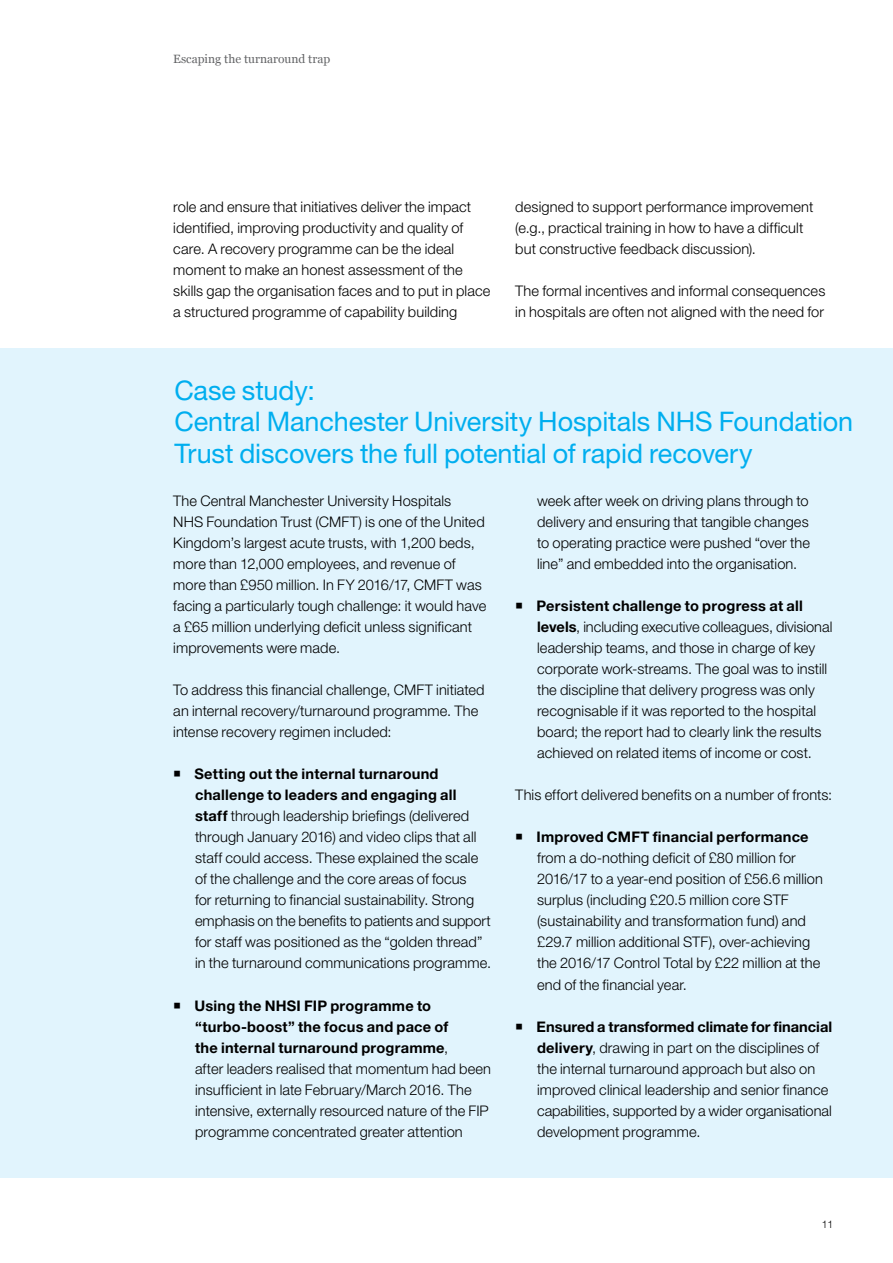
<style>
.page{position:relative;width:893px;height:1263px;background:#fff}
.page>*{position:absolute;margin:0;border:0;box-sizing:border-box;transform-origin:0 0}
.t1{font:27px/31.5px "Helvetica Neue LT Std";letter-spacing:-.005em;color:#00aeef}
.t2{font:300 14.7px/21px "Helvetica Neue LT Std";letter-spacing:.005em;color:#000}
.t3{font:700 14.7px "Helvetica Neue LT Std";letter-spacing:.015em;color:#000}
.t4{font:12px "Georgia";color:#636466}
.t5{font:300 10.5px "Helvetica Neue LT Std";color:#000}
.s1{font-weight:700}
</style>
<div class="page">
<div style="left:0;top:348px;width:893px;height:830px;background:#e1f4fd"></div>
<p class="t4" style="left:173px;top:50px;width:159px">Escaping the turnaround trap</p>
<p class="t2" style="left:173px;top:196px;width:319px">role and ensure that initiatives deliver the impact identified, improving productivity and quality of care. A recovery programme can be the ideal moment to make an honest assessment of the skills gap the organisation faces and to put in place a structured programme of capability building</p>
<p class="t2" style="left:515px;top:196px;width:300px">designed to support performance improvement (e.g., practical training in how to have a difficult but constructive feedback discussion).</p>
<p class="t2" style="left:515px;top:280px;width:312px">The formal incentives and informal consequences in hospitals are often not aligned with the need for</p>
<h1 class="t1" style="left:174px;top:374px;width:680px">Case study:<br>Central Manchester University Hospitals NHS Foundation<br>Trust discovers the full potential of rapid recovery</h1>
<p class="t2" style="left:537px;top:490px;width:274px;text-align:justify">week after week on driving plans through to delivery and ensuring that tangible changes to operating practice were pushed “over the line” and embedded into the organisation.</p>
<p class="t2" style="left:537px;top:595px;width:297px"><span class="s1">Persistent challenge to progress at all levels</span>, including executive colleagues, divisional leadership teams, and those in charge of key corporate work-streams. The goal was to instill the discipline that delivery progress was only recognisable if it was reported to the hospital board; the report had to clearly link the results achieved on related items of income or cost.</p>
<p class="t2" style="left:515px;top:784px;width:318px">This effort delivered benefits on a number of fronts:</p>
<p class="t3" style="left:537px;top:828px;width:274px">Improved CMFT financial performance</p>
<p class="t2" style="left:537px;top:847px;width:287px">from a do-nothing deficit of £80 million for 2016/17 to a year-end position of £56.6 million surplus (including £20.5 million core STF (sustainability and transformation fund) and £29.7 million additional STF), over-achieving the 2016/17 Control Total by £22 million at the end of the financial year.</p>
<p class="t2" style="left:537px;top:1015px;width:297px"><span class="s1">Ensured a transformed climate for financial delivery</span>, drawing in part on the disciplines of the internal turnaround approach but also on improved clinical leadership and senior finance capabilities, supported by a wider organisational development programme.</p>
<p class="t2" style="left:173px;top:490px;width:314px">The Central Manchester University Hospitals<br>NHS Foundation Trust (CMFT) is one of the United Kingdom’s largest acute trusts, with 1,200 beds, more than 12,000 employees, and revenue of more than £950 million. In FY 2016/17, CMFT was facing a particularly tough challenge: it would have a £65 million underlying deficit unless significant improvements were made.</p>
<p class="t2" style="left:173px;top:679px;width:313px">To address this financial challenge, CMFT initiated an internal recovery/turnaround programme. The intense recovery regimen included:</p>
<p class="t2" style="left:195px;top:763px;width:298px"><span class="s1">Setting out the internal turnaround challenge to leaders and engaging all staff</span> through leadership briefings (delivered through January 2016) and video clips that all staff could access. These explained the scale of the challenge and the core areas of focus<br>for returning to financial sustainability. Strong emphasis on the benefits to patients and support for staff was positioned as the “golden thread” in the turnaround communications programme.</p>
<p class="t2" style="left:195px;top:994px;width:298px"><span class="s1">Using the NHSI FIP programme to “turbo-boost” the focus and pace of<br>the internal turnaround programme</span>,<br>after leaders realised that momentum had been insufficient in late February/March 2016. The intensive, externally resourced nature of the FIP programme concentrated greater attention</p>
<p class="t5" style="left:822px;top:1218px;width:13px">11</p>
</div>
